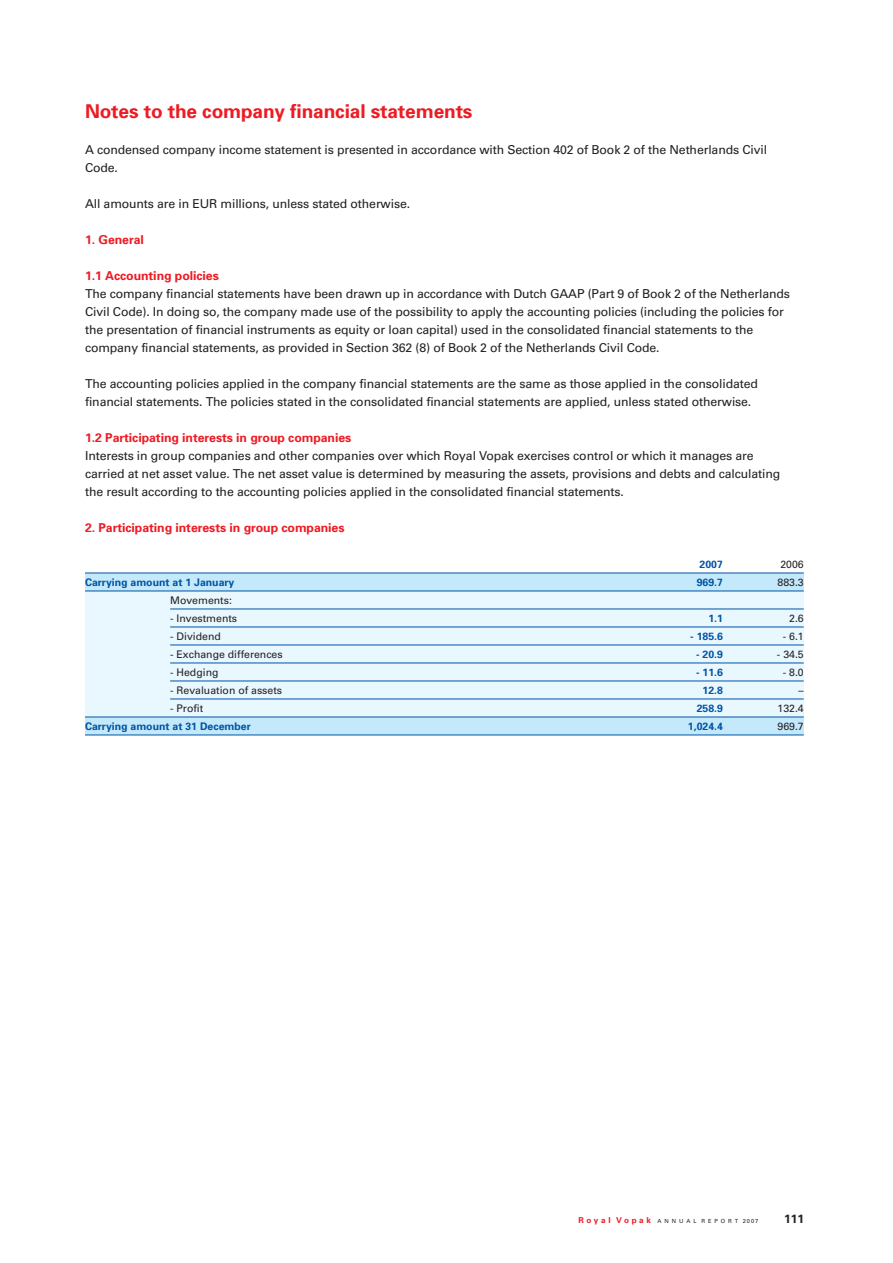
<style>
.page{position:relative;width:893px;height:1263px;background:#fff}
.page>*{position:absolute;margin:0;border:0;box-sizing:border-box;transform-origin:0 0}
.t1{font:700 19.05px "Univers";letter-spacing:-.005em;color:#ed1c24}
.t2{font:12.3px/18px "Univers";letter-spacing:-.01em;color:#231f20}
.t3{font:700 12.3px "Univers";letter-spacing:-.005em;color:#ed1c24}
.t4{font:700 12px "Univers";color:#231f20}
.t5{font:10.5px "Univers";color:#231f20}
.t6{font:700 10.5px "Univers";color:#0054a6}
.t7{font:5.7px "Univers";letter-spacing:.52em;color:#231f20}
.s1{font-weight:700;color:#ed1c24}
.s2{font-weight:700;font-size:8.1px;color:#ed1c24}
</style>
<div class="page">
<div style="left:85px;top:591px;width:719px;height:126px;background:#e9f7fe"></div>
<div style="left:85px;top:573px;width:719px;height:18px;background:#c3e9fb"></div>
<div style="left:85px;top:717px;width:719px;height:18px;background:#c3e9fb"></div>
<hr style="left:170px;top:663px;width:634px;height:1px;background:#0054a6">
<hr style="left:170px;top:681px;width:634px;height:1px;background:#0054a6">
<hr style="left:170px;top:699px;width:634px;height:1px;background:#0054a6">
<hr style="left:170px;top:645px;width:634px;height:1px;background:#0054a6">
<hr style="left:170px;top:627px;width:634px;height:1px;background:#0054a6">
<hr style="left:170px;top:609px;width:634px;height:1px;background:#0054a6">
<hr style="left:85px;top:573px;width:719px;height:1px;background:#0054a6">
<hr style="left:85px;top:591px;width:719px;height:1px;background:#0054a6">
<hr style="left:85px;top:735px;width:719px;height:1px;background:#0054a6">
<hr style="left:85px;top:717px;width:719px;height:1px;background:#0054a6">
<p class="t1" style="left:85px;top:104px;width:389px">Notes to the company financial statements</p>
<p class="t2" style="left:85px;top:142px;width:683px">A condensed company income statement is presented in accordance with Section 402 of Book 2 of the Netherlands Civil<br>Code.</p>
<p class="t2" style="left:85px;top:196px;width:327px">All amounts are in EUR millions, unless stated otherwise.</p>
<p class="t3" style="left:85px;top:235px;width:60px">1. General</p>
<p class="t2" style="left:85px;top:268px;width:706px"><span class="s1">1.1 Accounting policies<br></span>The company financial statements have been drawn up in accordance with Dutch GAAP (Part 9 of Book 2 of the Netherlands Civil Code). In doing so, the company made use of the possibility to apply the accounting policies (including the policies for the presentation of financial instruments as equity or loan capital) used in the consolidated financial statements to the company financial statements, as provided in Section 362 (8) of Book 2 of the Netherlands Civil Code.</p>
<p class="t2" style="left:85px;top:376px;width:674px">The accounting policies applied in the company financial statements are the same as those applied in the consolidated financial statements. The policies stated in the consolidated financial statements are applied, unless stated otherwise.</p>
<p class="t2" style="left:85px;top:430px;width:697px"><span class="s1">1.2 Participating interests in group companies<br></span>Interests in group companies and other companies over which Royal Vopak exercises control or which it manages are carried at net asset value. The net asset value is determined by measuring the assets, provisions and debts and calculating the result according to the accounting policies applied in the consolidated financial statements.</p>
<p class="t3" style="left:85px;top:523px;width:261px">2. Participating interests in group companies</p>
<p class="t6" style="left:699px;top:561px;width:25px">2007</p>
<p class="t5" style="left:780px;top:561px;width:25px">2006</p>
<p class="t6" style="left:85px;top:579px;width:151px">Carrying amount at 1 January</p>
<p class="t6" style="left:697px;top:579px;width:28px">969.7</p>
<p class="t5" style="left:777px;top:579px;width:28px">883.3</p>
<p class="t5" style="left:170px;top:597px;width:63px">Movements:</p>
<p class="t5" style="left:170px;top:615px;width:69px">- Investments</p>
<p class="t6" style="left:708px;top:615px;width:16px">1.1</p>
<p class="t5" style="left:789px;top:615px;width:16px">2.6</p>
<p class="t5" style="left:170px;top:633px;width:52px">- Dividend</p>
<p class="t6" style="left:690px;top:633px;width:34px">- 185.6</p>
<p class="t5" style="left:783px;top:633px;width:23px">- 6.1</p>
<p class="t5" style="left:170px;top:651px;width:114px">- Exchange differences</p>
<p class="t6" style="left:696px;top:651px;width:28px">- 20.9</p>
<p class="t5" style="left:777px;top:651px;width:28px">- 34.5</p>
<p class="t5" style="left:170px;top:669px;width:50px">- Hedging</p>
<p class="t6" style="left:696px;top:669px;width:28px">- 11.6</p>
<p class="t5" style="left:783px;top:669px;width:23px">- 8.0</p>
<p class="t5" style="left:170px;top:687px;width:113px">- Revaluation of assets</p>
<p class="t6" style="left:702px;top:687px;width:22px">12.8</p>
<p class="t5" style="left:798px;top:687px;width:7px">–</p>
<p class="t5" style="left:170px;top:705px;width:35px">- Profit</p>
<p class="t6" style="left:697px;top:705px;width:28px">258.9</p>
<p class="t5" style="left:777px;top:705px;width:28px">132.4</p>
<p class="t6" style="left:85px;top:723px;width:167px">Carrying amount at 31 December</p>
<p class="t6" style="left:688px;top:723px;width:37px">1,024.4</p>
<p class="t5" style="left:777px;top:723px;width:28px">969.7</p>
<p class="t7" style="left:578px;top:1219px;width:182px"><span class="s2">Royal Vopak</span> ANNUAL REPORT 2007</p>
<p class="t4" style="left:784px;top:1214px;width:22px">111</p>
</div>
